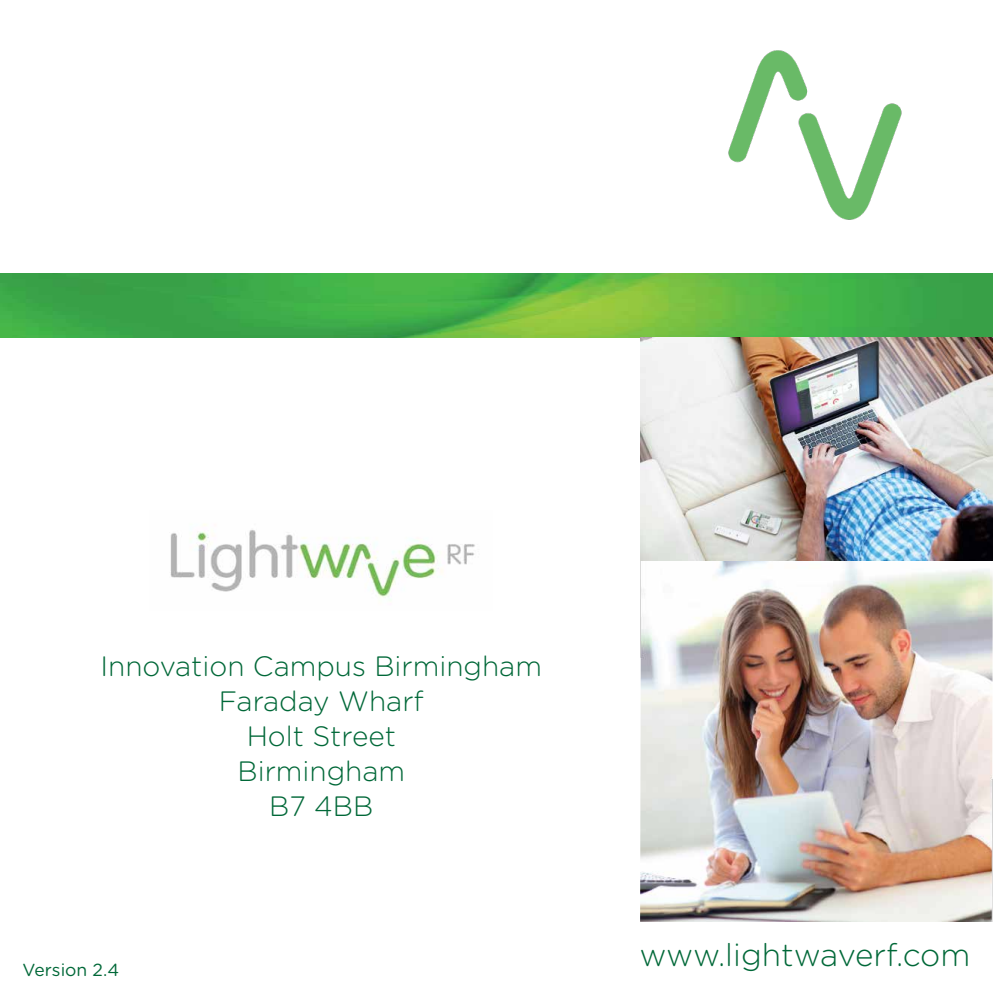
<style>
.page{position:relative;width:993px;height:993px;background:#fff}
.page>*{position:absolute;margin:0;border:0;box-sizing:border-box;transform-origin:0 0}
.t1{font:300 31.5px "Gotham Rounded";color:#006838}
.t2{font:300 28px/35px "Gotham Rounded";color:#006838;text-align:center}
.t3{font:17.5px "Gotham Rounded";color:#006838}
</style>
<div class="page">
<img style="left:640px;top:560px;width:352px;height:361px">
<img style="left:0;top:273px;width:992px;height:64px">
<img style="left:728px;top:50px;width:174px;height:170px">
<img style="left:170px;top:524px;width:305px;height:73px">
<img style="left:640px;top:337px;width:352px;height:223px">
<p class="t2" style="left:100px;top:647px;width:443px">Innovation Campus Birmingham<br>Faraday Wharf<br>Holt Street<br>Birmingham<br>B7 4BB</p>
<p class="t3" style="left:23px;top:957px;width:98px">Version 2.4</p>
<p class="t1" style="left:639px;top:933px;width:332px">www.lightwaverf.com</p>
</div>
